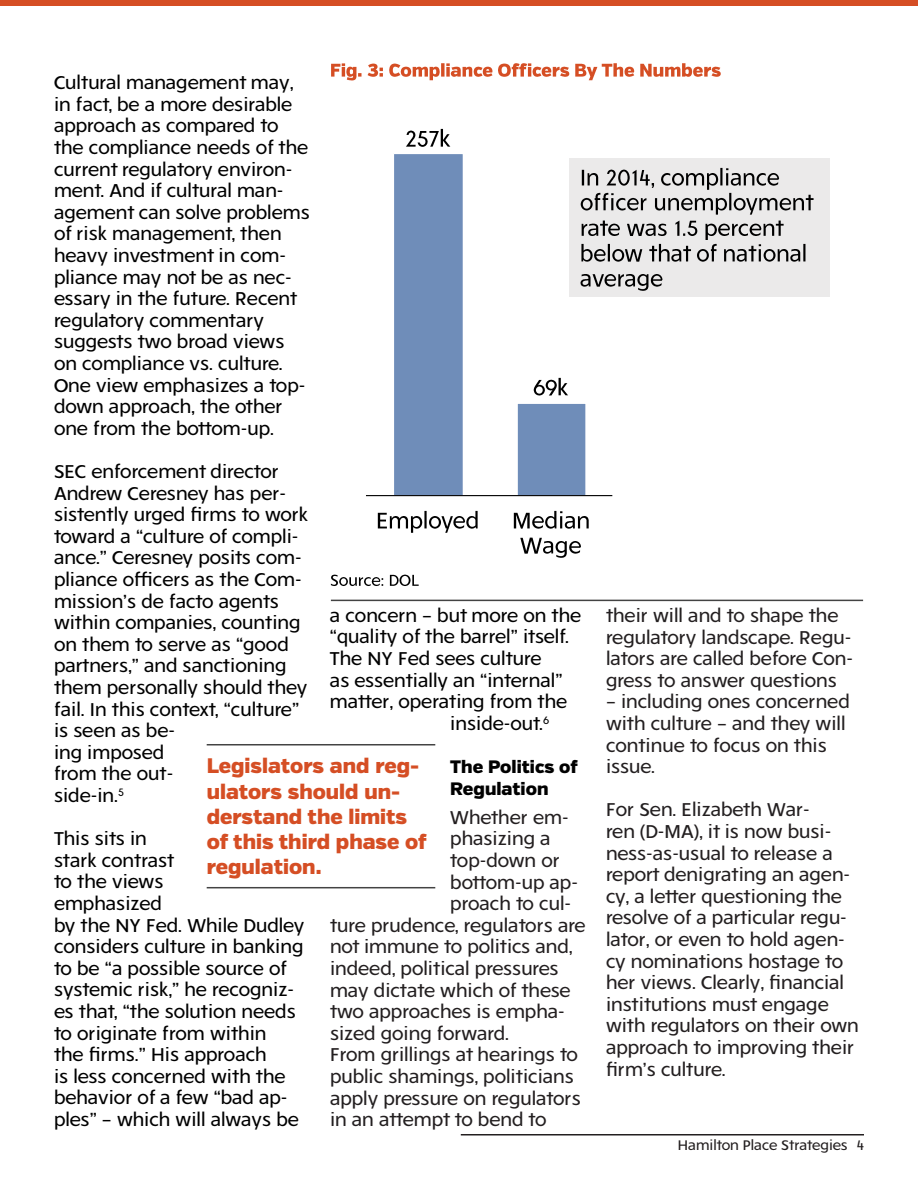
<style>
.page{position:relative;width:918px;height:1188px;background:#fff}
.page>*{position:absolute;margin:0;border:0;box-sizing:border-box;transform-origin:0 0}
.t1{font:900 21px/25.2px "Verb";color:#d54e24}
.t2{font:18px/21.6px "FR Hopper 430";color:#000}
.t3{font:18px/21.6px "FR Hopper 430";color:#231f20}
.t4{font:900 18px/21.6px "Verb";color:#000}
.t5{font:13.5px "FR Hopper 430";color:#231f20}
</style>
<div class="page">
<hr style="left:207px;top:744px;width:228px;height:1px;background:#434343">
<hr style="left:207px;top:887px;width:228px;height:1px;background:#434343">
<div style="left:0;top:0;width:918px;height:6px;background:#d54e24"></div>
<hr style="left:461px;top:1134px;width:403px;height:2px;background:#231f20">
<img style="left:331px;top:63px;width:390px;height:18px">
<img style="left:330px;top:574px;width:89px;height:12px">
<div style="left:394px;top:154px;width:69px;height:342px;background:#6f8db9"></div>
<div style="left:393px;top:153px;width:71px;height:343px;border:1px solid #fff"></div>
<div style="left:517px;top:403px;width:69px;height:93px;background:#6f8db9"></div>
<div style="left:517px;top:403px;width:69px;height:93px;border:1px solid #fff"></div>
<hr style="left:367px;top:495px;width:245px;height:1px;background:#000">
<img style="left:534px;top:379px;width:23px;height:17px">
<img style="left:558px;top:377px;width:10px;height:19px">
<img style="left:406px;top:130px;width:33px;height:17px">
<img style="left:440px;top:128px;width:11px;height:19px">
<img style="left:513px;top:510px;width:76px;height:19px">
<img style="left:521px;top:537px;width:60px;height:21px">
<img style="left:377px;top:510px;width:101px;height:23px">
<div style="left:569px;top:159px;width:261px;height:138px;background:#ebeaea"></div>
<img style="left:581px;top:167px;width:199px;height:22px">
<img style="left:580px;top:189px;width:234px;height:25px">
<img style="left:581px;top:214px;width:203px;height:25px">
<img style="left:581px;top:239px;width:225px;height:23px">
<img style="left:580px;top:274px;width:83px;height:16px">
<hr style="left:331px;top:600px;width:532px;height:1px;background:#434343">
<p class="t2" style="left:54px;top:71px;width:257px">Cultural management may, in fact, be a more desirable approach as compared to the compliance needs of the current regulatory environ&shy;ment. And if cultural man&shy;agement can solve problems of risk management, then heavy investment in com&shy;pliance may not be as nec&shy;essary in the future. Recent regulatory commentary suggests two broad views on compliance vs. culture.<br>One view emphasizes a top&shy;down approach, the other one from the bottom-up.</p>
<p class="t2" style="left:54px;top:460px;width:256px">SEC enforcement director<br>Andrew Ceresney has per&shy;sistently urged firms to work toward a “culture of compli&shy;ance.” Ceresney posits com&shy;pliance officers as the Com&shy;mission’s de facto agents within companies, counting on them to serve as “good partners,” and sanctioning them personally should they fail. In this context, “culture” is seen as be-<br>ing imposed<br>from the out-<br>side-in.<sup>5</sup></p>
<p class="t2" style="left:54px;top:827px;width:252px">This sits in<br>stark contrast<br>to the views<br>emphasized<br>by the NY Fed. While Dudley considers culture in banking to be “a possible source of systemic risk,” he recogniz&shy;es that, “the solution needs to originate from within<br>the firms.” His approach<br>is less concerned with the behavior of a few “bad ap&shy;ples” – which will always be</p>
<p class="t2" style="left:330px;top:604px;width:253px">a concern – but more on the</p>
<p class="t2" style="left:330px;top:625px;width:240px">“quality of the barrel” itself.</p>
<p class="t2" style="left:330px;top:647px;width:213px">The NY Fed sees culture</p>
<p class="t2" style="left:330px;top:669px;width:234px">as essentially an “internal”</p>
<p class="t2" style="left:330px;top:690px;width:239px">matter, operating from the</p>
<p class="t2" style="left:450px;top:712px;width:100px">inside-out.<sup>6</sup></p>
<p class="t4" style="left:450px;top:756px;width:129px">The Politics of<br>Regulation</p>
<p class="t3" style="left:450px;top:806px;width:120px">Whether em-</p>
<p class="t3" style="left:450px;top:827px;width:102px">phasizing a</p>
<p class="t3" style="left:450px;top:849px;width:111px">top-down or</p>
<p class="t3" style="left:450px;top:870px;width:129px">bottom-up ap-</p>
<p class="t3" style="left:450px;top:892px;width:122px">proach to cul-</p>
<p class="t3" style="left:330px;top:914px;width:257px">ture prudence, regulators are</p>
<p class="t3" style="left:330px;top:935px;width:244px">not immune to politics and,</p>
<p class="t3" style="left:330px;top:957px;width:230px">indeed, political pressures</p>
<p class="t3" style="left:330px;top:978px;width:242px">may dictate which of these</p>
<p class="t3" style="left:330px;top:1000px;width:236px">two approaches is empha-</p>
<p class="t3" style="left:330px;top:1022px;width:181px">sized going forward.</p>
<p class="t3" style="left:330px;top:1043px;width:250px">From grillings at hearings to</p>
<p class="t3" style="left:330px;top:1065px;width:245px">public shamings, politicians</p>
<p class="t3" style="left:330px;top:1086px;width:252px">apply pressure on regulators</p>
<p class="t3" style="left:330px;top:1108px;width:218px">in an attempt to bend to</p>
<p class="t1" style="left:207px;top:754px;width:222px">Legislators and reg&shy;ulators should un&shy;derstand the limits of this third phase of regulation.</p>
<p class="t3" style="left:606px;top:604px;width:249px">their will and to shape the regulatory landscape. Regu&shy;lators are called before Con&shy;gress to answer questions</p>
<p class="t3" style="left:606px;top:690px;width:245px">– including ones concerned with culture – and they will continue to focus on this issue.</p>
<p class="t3" style="left:606px;top:798px;width:254px">For Sen. Elizabeth War-<br>ren (D-MA), it is now busi&shy;ness-as-usual to release a report denigrating an agen&shy;cy, a letter questioning the resolve of a particular regu&shy;lator, or even to hold agen&shy;cy nominations hostage to her views. Clearly, financial institutions must engage with regulators on their own approach to improving their firm’s culture.</p>
<p class="t5" style="left:678px;top:1136px;width:187px">Hamilton Place Strategies 4</p>
</div>
